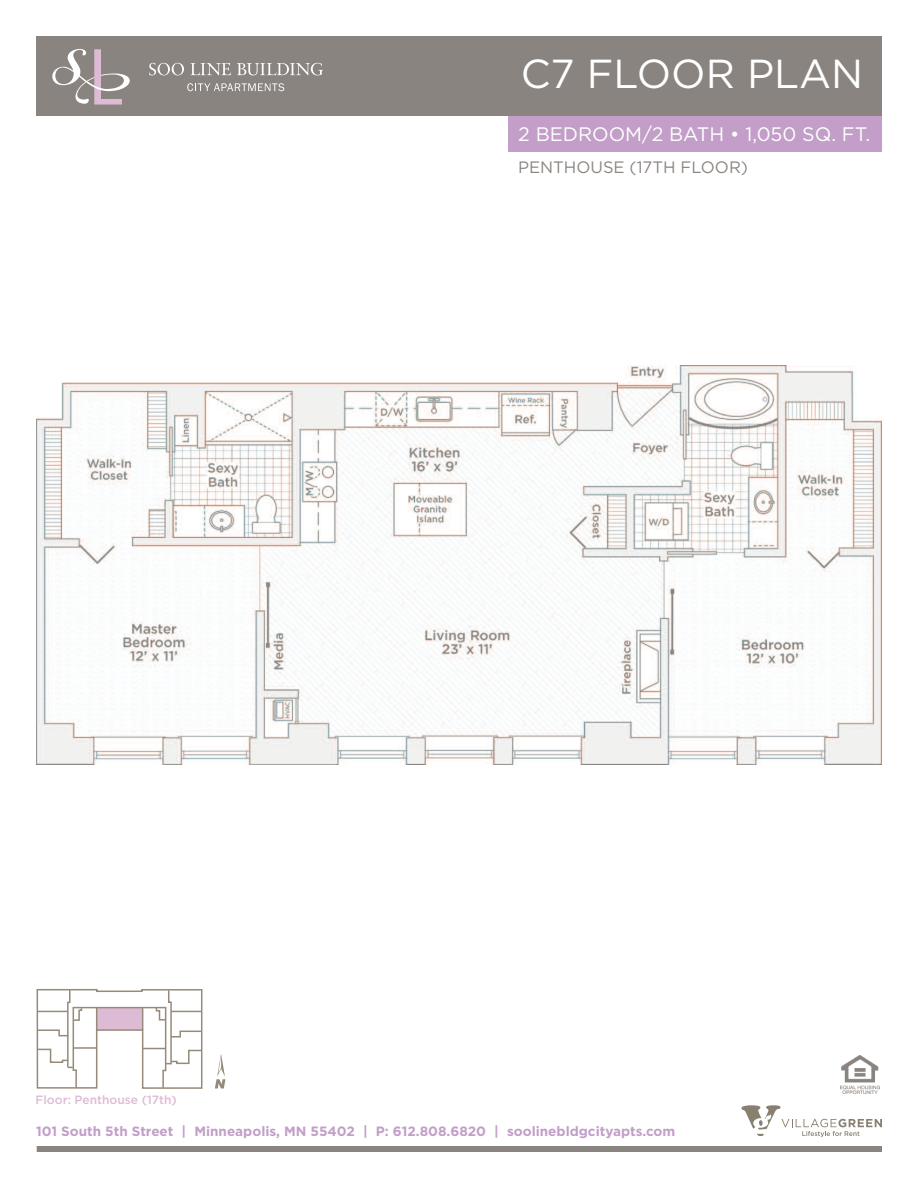
<style>
.page{position:relative;width:918px;height:1188px;background:#fff}
.page>*{position:absolute;margin:0;border:0;box-sizing:border-box;transform-origin:0 0}
.t1{font:40.5px "Gotham";color:#fff}
.t2{font:19.5px "Gotham";color:#fff}
.t3{font:16.5px "Gotham";color:#8a8480}
.t4{font:700 13.5px "Gotham";color:#c29ec8}
.t5{font:500 12px "Gotham";color:#debbd5}
</style>
<div class="page">
<div style="left:508px;top:108px;width:374px;height:43px;background:#c29ec8"></div>
<img style="left:36px;top:365px;width:846px;height:400px">
<svg style="left:741px;top:1105px;width:141px;height:32px"></svg>
<svg style="left:215px;top:1054px;width:10px;height:34px"></svg>
<svg style="left:36px;top:989px;width:167px;height:100px"></svg>
<div style="left:36px;top:36px;width:846px;height:80px;background:#8a8480"></div>
<svg style="left:52px;top:49px;width:78px;height:56px"></svg>
<svg style="left:149px;top:63px;width:35px;height:12px"></svg>
<svg style="left:191px;top:63px;width:40px;height:12px"></svg>
<svg style="left:237px;top:63px;width:86px;height:12px"></svg>
<svg style="left:187px;top:83px;width:97px;height:8px"></svg>
<div style="left:37px;top:1146px;width:845px;height:6px;background:#8a8480"></div>
<img style="left:840px;top:1055px;width:39px;height:39px">
<h1 class="t1" style="left:521px;top:51px;width:344px">C7 FLOOR PLAN</h1>
<h2 class="t2" style="left:518px;top:123px;width:353px">2 BEDROOM/2 BATH • 1,050 SQ. FT.</h2>
<p class="t3" style="left:518px;top:158px;width:231px">PENTHOUSE (17TH FLOOR)</p>
<p class="t5" style="left:36px;top:1093px;width:143px">Floor: Penthouse (17th)</p>
<p class="t4" style="left:36px;top:1123px;width:641px">101 South 5th Street | Minneapolis, MN 55402 | P: 612.808.6820 | soolinebldgcityapts.com</p>
</div>
